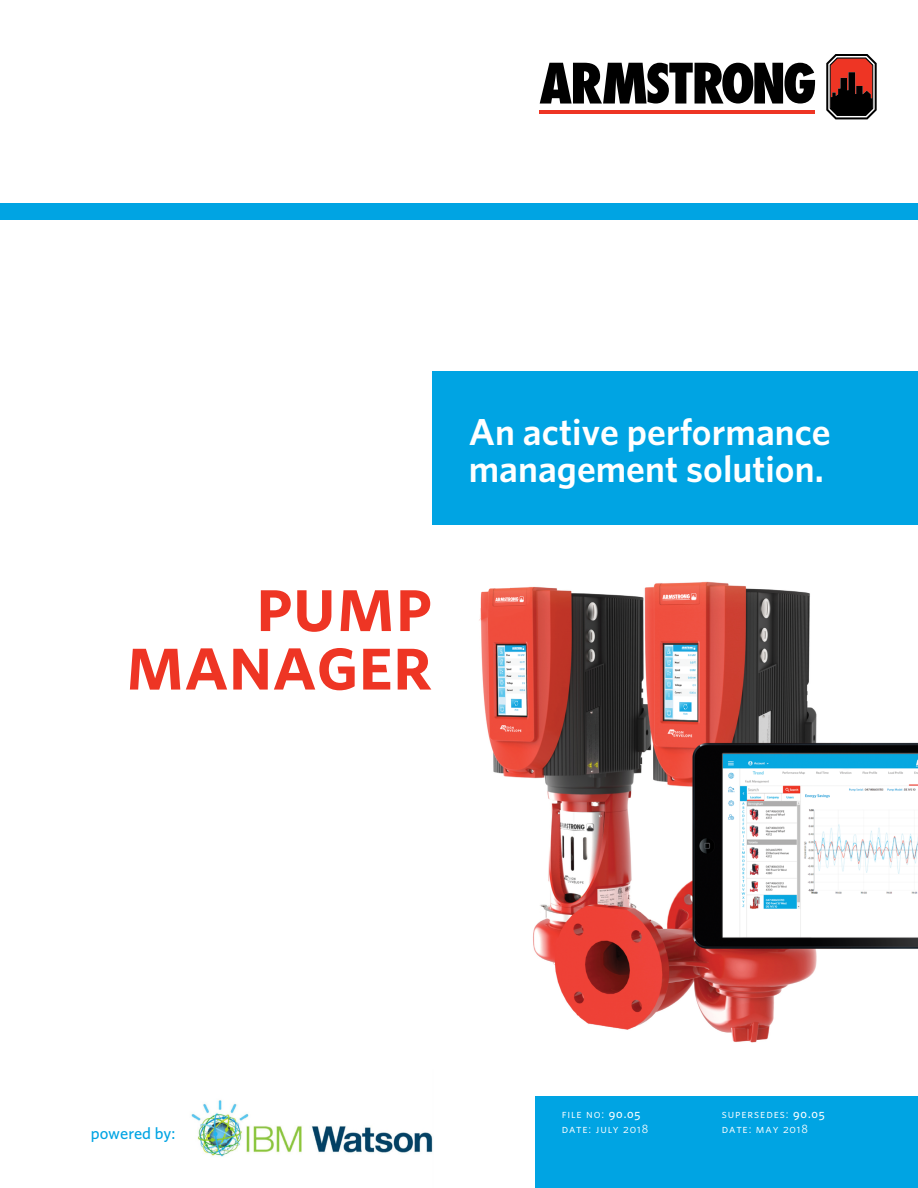
<style>
.page{position:relative;width:918px;height:1188px;background:#fff}
.page>*{position:absolute;margin:0;border:0;box-sizing:border-box;transform-origin:0 0}
.t1{font:79.5px/58.5px "Whitney A Semibold SC";color:#ee3524;text-align:right}
.t2{font:600 37.5px/37.5px "Whitney A";color:#fff}
.t3{font:500 16.5px "Whitney A";color:#00a4e3}
.t4{font:12px/14.4px "Whitney A Book SC";letter-spacing:.075em;color:#fff}
.s1{font-family:"Whitney A Medium SC"}
</style>
<div class="page">
<div style="left:0;top:204px;width:918px;height:16px;background:#00a4e3"></div>
<div style="left:536px;top:1096px;width:382px;height:92px;background:#00a4e3"></div>
<svg style="left:540px;top:63px;width:275px;height:41px"></svg>
<hr style="left:539px;top:110px;width:276px;height:4px;background:#ee3524">
<svg style="left:826px;top:54px;width:51px;height:65px;background:#733832"></svg>
<div style="left:432px;top:371px;width:486px;height:154px;background:#00a4e3"></div>
<img style="left:479px;top:581px;width:439px;height:462px">
<img style="left:191px;top:1100px;width:242px;height:57px">
<h2 class="t2" style="left:469px;top:412px;width:363px">An active performance management solution.</h2>
<h1 class="t1" style="left:126px;top:573px;width:308px">pump manager</h1>
<h3 class="t3" style="left:91px;top:1123px;width:86px">powered by:</h3>
<p class="t4" style="left:562px;top:1107px;width:88px">file no: <span class="s1">90.05 </span>date: july 2018</p>
<p class="t4" style="left:722px;top:1107px;width:104px">supersedes: <span class="s1">90.05 </span>date: may 2018</p>
</div>
